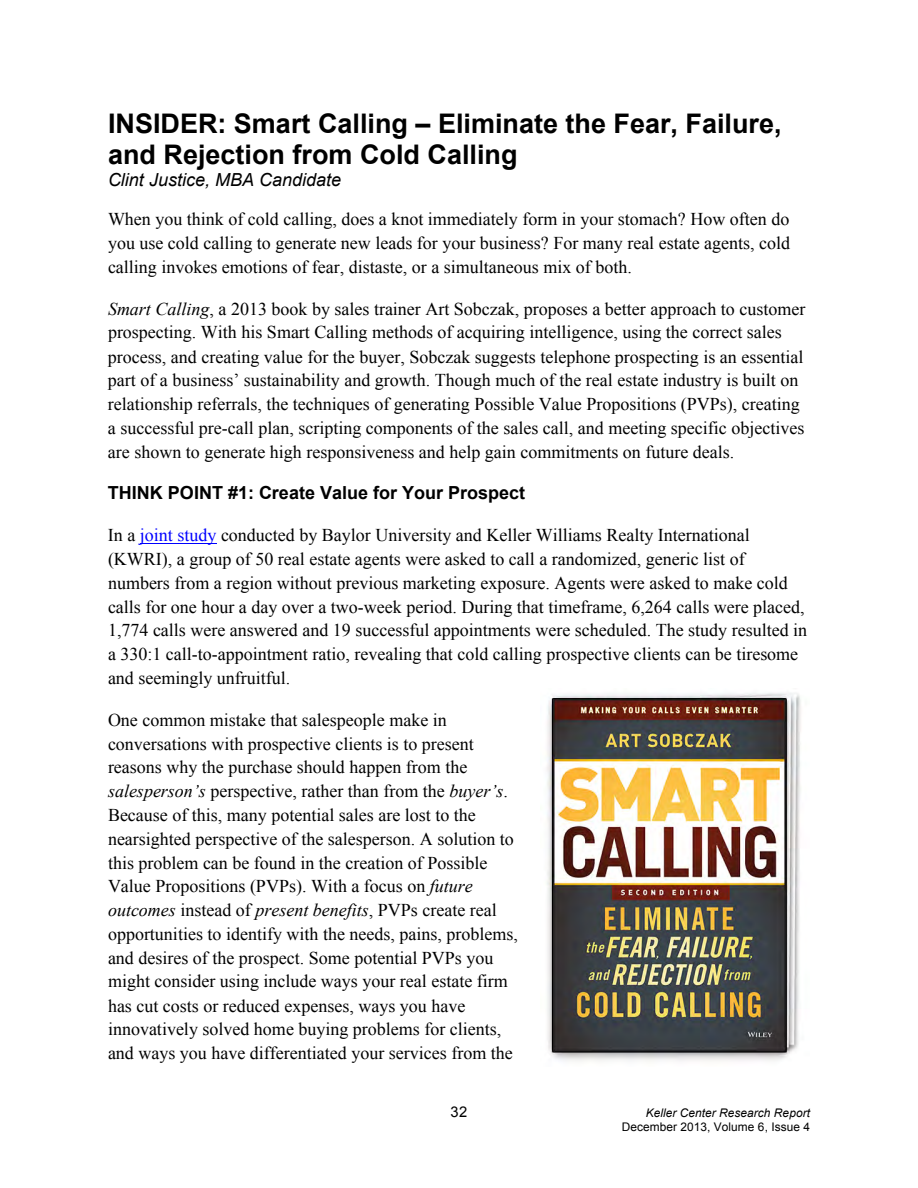
<style>
.page{position:relative;width:918px;height:1188px;background:#fff}
.page>*{position:absolute;margin:0;border:0;box-sizing:border-box;transform-origin:0 0}
.t1{font:700 27px/30.9px "Arial";color:#000}
.t2{font:18px/23.9px "Times New Roman";color:#000}
.t3{font:700 18px "Arial";color:#000}
.t4{font:italic 18px "Arial";color:#000}
.t5{font:14.7px "Arial";color:#000}
.t6{font:11.85px "Arial";letter-spacing:.005em;color:#000}
.t7{font:italic 11.85px "Arial";letter-spacing:.005em;color:#000}
.s1{font-style:italic}
.s2{color:#00f}
</style>
<div class="page">
<hr style="left:140px;top:544px;width:77px;height:1px;background:#00f">
<img style="left:547px;top:693px;width:254px;height:368px">
<h1 class="t1" style="left:108px;top:108px;width:675px">INSIDER: Smart Calling – Eliminate the Fear, Failure, and Rejection from Cold Calling</h1>
<p class="t4" style="left:108px;top:170px;width:235px">Clint Justice, MBA Candidate</p>
<p class="t2" style="left:108px;top:207px;width:684px;text-align:justify">When you think of cold calling, does a knot immediately form in your stomach? How often do you use cold calling to generate new leads for your business? For many real estate agents, cold calling invokes emotions of fear, distaste, or a simultaneous mix of both.</p>
<p class="t2" style="left:108px;top:297px;width:699px"><span class="s1">Smart Calling</span>, a 2013 book by sales trainer Art Sobczak, proposes a better approach to customer prospecting. With his Smart Calling methods of acquiring intelligence, using the correct sales process, and creating value for the buyer, Sobczak suggests telephone prospecting is an essential part of a business’ sustainability and growth. Though much of the real estate industry is built on relationship referrals, the techniques of generating Possible Value Propositions (PVPs), creating a successful pre-call plan, scripting components of the sales call, and meeting specific objectives are shown to generate high responsiveness and help gain commitments on future deals.</p>
<p class="t3" style="left:108px;top:483px;width:419px">THINK POINT #1: Create Value for Your Prospect</p>
<p class="t2" style="left:108px;top:523px;width:701px">In a <span class="s2">joint study</span> conducted by Baylor University and Keller Williams Realty International (KWRI), a group of 50 real estate agents were asked to call a randomized, generic list of numbers from a region without previous marketing exposure. Agents were asked to make cold calls for one hour a day over a two-week period. During that timeframe, 6,264 calls were placed, 1,774 calls were answered and 19 successful appointments were scheduled. The study resulted in a 330:1 call-to-appointment ratio, revealing that cold calling prospective clients can be tiresome and seemingly unfruitful.</p>
<p class="t2" style="left:108px;top:708px;width:411px">One common mistake that salespeople make in conversations with prospective clients is to present reasons why the purchase should happen from the <span class="s1">salesperson’s</span> perspective, rather than from the <span class="s1">buyer’s</span>.<br>Because of this, many potential sales are lost to the nearsighted perspective of the salesperson. A solution to this problem can be found in the creation of Possible Value Propositions (PVPs). With a focus on <span class="s1">future outcomes</span> instead of <span class="s1">present benefits</span>, PVPs create real opportunities to identify with the needs, pains, problems, and desires of the prospect. Some potential PVPs you might consider using include ways your real estate firm has cut costs or reduced expenses, ways you have innovatively solved home buying problems for clients, and ways you have differentiated your services from the</p>
<p class="t5" style="left:451px;top:1103px;width:18px">32</p>
<p class="t7" style="left:646px;top:1106px;width:166px">Keller Center Research Report</p>
<p class="t6" style="left:622px;top:1121px;width:190px">December 2013, Volume 6, Issue 4</p>
</div>
